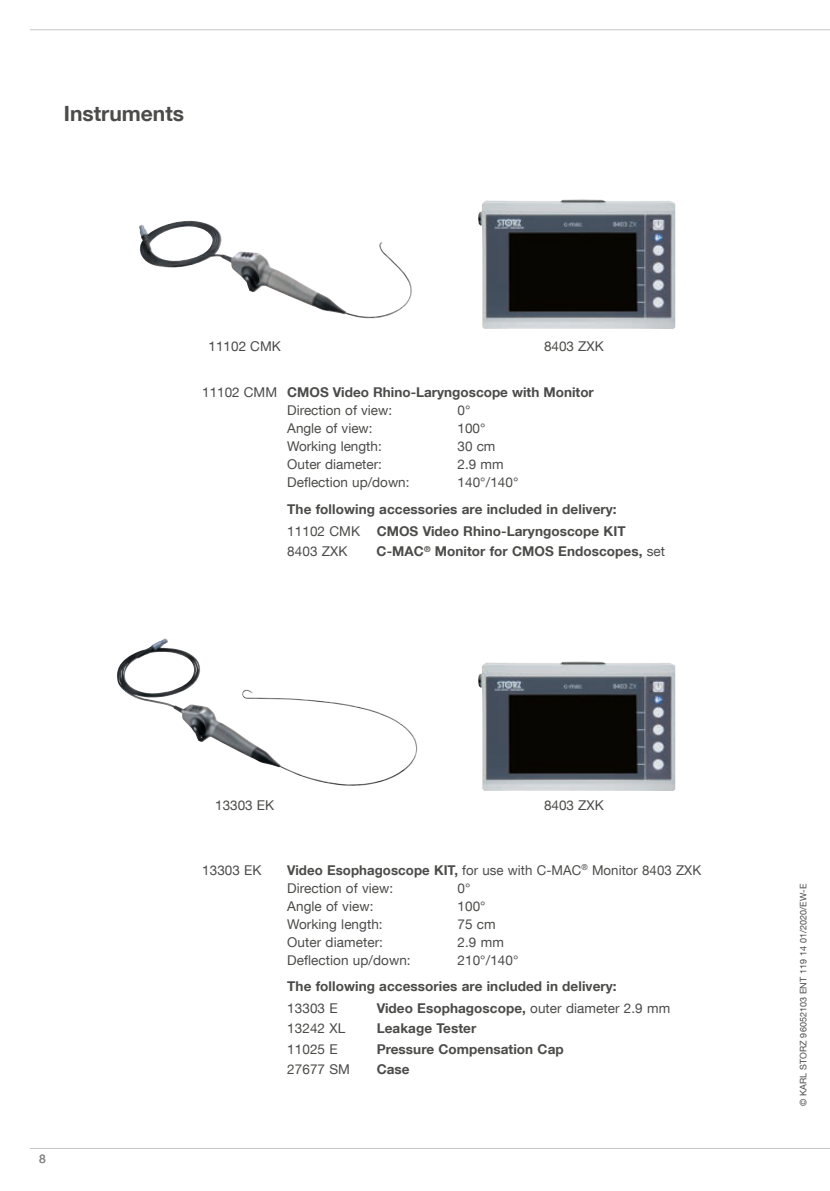
<style>
.page{position:relative;width:830px;height:1191px;background:#fff}
.page>*{position:absolute;margin:0;border:0;box-sizing:border-box;transform-origin:0 0}
.t1{font:700 21px "KS Helvetica Neue";color:#4b4b4a}
.t2{font:13.5px/18px "KS Helvetica Neue";letter-spacing:.005em;color:#4b4b4a}
.t3{font:700 13.5px/18px "KS Helvetica Neue";letter-spacing:.005em;color:#4b4b4a}
.t4{font:12px "KS Helvetica Neue";color:#878787}
.t5{font:9px "KS Helvetica Neue";letter-spacing:.01em;color:#4b4b4a}
.s1{font-weight:400}
.s2{font-weight:700}
</style>
<div class="page">
<hr style="left:30px;top:29px;width:799px;height:1px;background:#c7c7c6">
<hr style="left:30px;top:1148px;width:799px;height:1px;background:#c7c7c6">
<img style="left:139px;top:224px;width:273px;height:95px">
<img style="left:117px;top:638px;width:301px;height:148px">
<img style="left:478px;top:661px;width:197px;height:130px">
<img style="left:478px;top:199px;width:197px;height:130px">
<h1 class="t1" style="left:64px;top:101px;width:122px">Instruments</h1>
<p class="t2" style="left:208px;top:337px;width:74px">11102 CMK</p>
<p class="t2" style="left:543px;top:337px;width:61px">8403 ZXK</p>
<p class="t3" style="left:287px;top:383px;width:308px;text-indent:-85px"><span class="s1">11102 CMM</span> CMOS Video Rhino-Laryngoscope with Monitor<br><span class="s1">Direction of view:</span></p>
<p class="t2" style="left:457px;top:401px;width:14px">0°</p>
<p class="t2" style="left:287px;top:419px;width:87px">Angle of view:</p>
<p class="t2" style="left:457px;top:419px;width:29px">100°</p>
<p class="t2" style="left:287px;top:437px;width:96px">Working length:</p>
<p class="t2" style="left:457px;top:437px;width:39px">30 cm</p>
<p class="t2" style="left:287px;top:455px;width:96px">Outer diameter:</p>
<p class="t2" style="left:457px;top:455px;width:47px">2.9 mm</p>
<p class="t2" style="left:287px;top:473px;width:124px">Deflection up/down:</p>
<p class="t2" style="left:457px;top:473px;width:62px">140°/140°</p>
<p class="t3" style="left:287px;top:497px;width:340px;line-height:22.2px">The following accessories are included in delivery:<br><span class="s1">11102 CMK</span> CMOS Video Rhino-Laryngoscope KIT</p>
<p class="t2" style="left:287px;top:542px;width:62px">8403 ZXK</p>
<p class="t3" style="left:376px;top:542px;width:290px">C-MAC<sup>®</sup> Monitor for CMOS Endoscopes, <span class="s1">set</span></p>
<p class="t4" style="left:39px;top:1151px;width:8px">8</p>
<p class="t2" style="left:215px;top:796px;width:60px">13303 EK</p>
<p class="t2" style="left:543px;top:796px;width:61px">8403 ZXK</p>
<p class="t2" style="left:202px;top:860px;width:61px">13303 EK</p>
<p class="t2" style="left:287px;top:860px;width:415px"><span class="s2">Video Esophagoscope KIT,</span> for use with C-MAC<sup>®</sup> Monitor 8403 ZXK<br>Direction of view:</p>
<p class="t2" style="left:457px;top:878px;width:14px">0°</p>
<p class="t2" style="left:287px;top:896px;width:88px">Angle of view:</p>
<p class="t2" style="left:457px;top:896px;width:30px">100°</p>
<p class="t2" style="left:287px;top:914px;width:97px">Working length:</p>
<p class="t2" style="left:457px;top:914px;width:40px">75 cm</p>
<p class="t2" style="left:287px;top:932px;width:97px">Outer diameter:</p>
<p class="t2" style="left:457px;top:932px;width:48px">2.9 mm</p>
<p class="t2" style="left:287px;top:950px;width:125px">Deflection up/down:</p>
<p class="t2" style="left:457px;top:950px;width:62px">210°/140°</p>
<p class="t3" style="left:287px;top:976px;width:331px">The following accessories are included in delivery:</p>
<p class="t2" style="left:287px;top:999px;width:52px">13303 E</p>
<p class="t3" style="left:376px;top:999px;width:295px">Video Esophagoscope, <span class="s1">outer diameter 2.9 mm</span></p>
<p class="t2" style="left:287px;top:1019px;width:59px">13242 XL</p>
<p class="t3" style="left:376px;top:1019px;width:101px">Leakage Tester</p>
<p class="t2" style="left:287px;top:1039px;width:52px">11025 E</p>
<p class="t3" style="left:376px;top:1039px;width:188px">Pressure Compensation Cap</p>
<p class="t2" style="left:287px;top:1059px;width:64px">27677 SM</p>
<p class="t3" style="left:376px;top:1059px;width:34px">Case</p>
<p class="t5" style="left:797px;top:1106px;width:224px;rotate:-90deg">© KARL STORZ 96052103 ENT 119 14 01/2020/EW-E</p>
</div>
